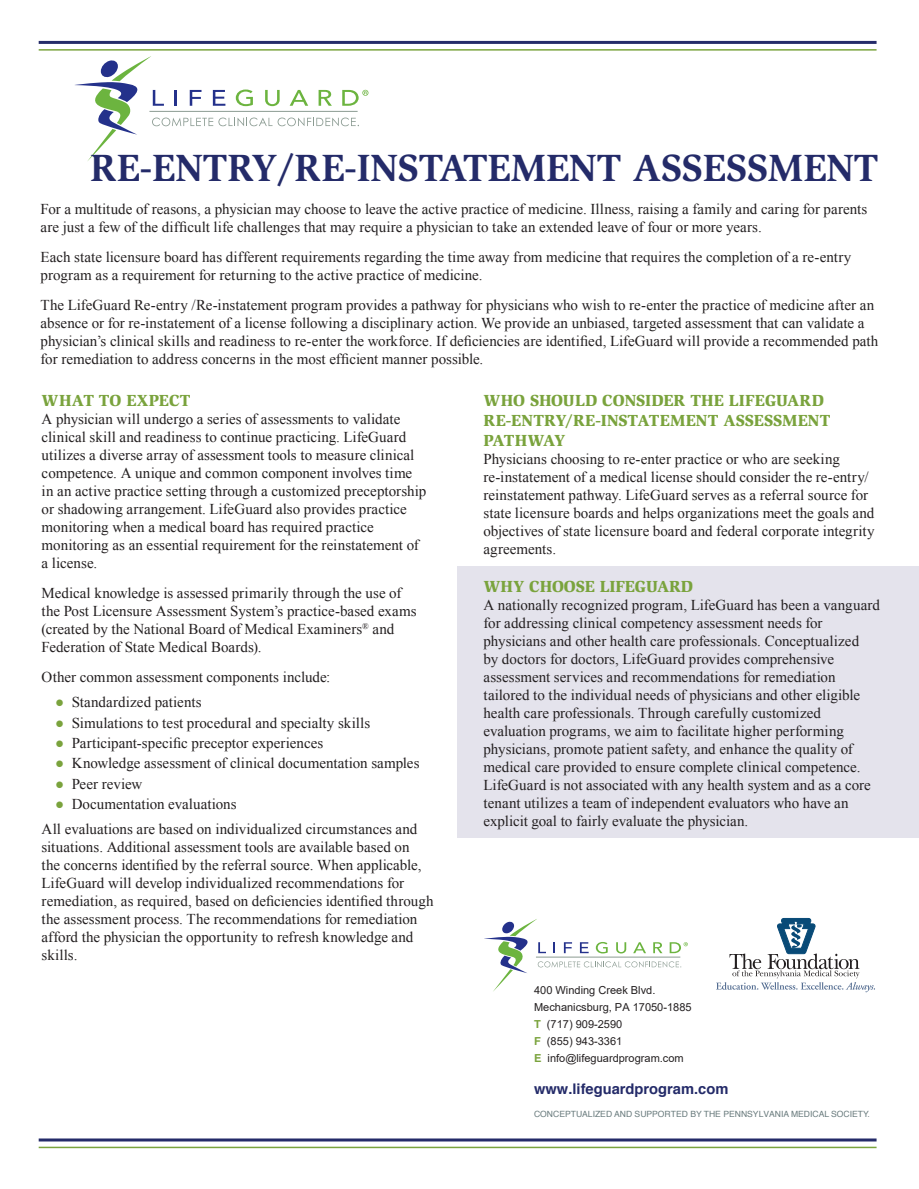
<style>
.page{position:relative;width:919px;height:1189px;background:#fff}
.page>*{position:absolute;margin:0;border:0;box-sizing:border-box;transform-origin:0 0}
.t1{font:700 39px "Slimbach";color:#242b69}
.t2{font:900 16.5px/19.8px "Slimbach";color:#7aa33d}
.t3{font:15px/18px "Times New Roman";color:#231f20}
.t4{font:700 14.7px "Helvetica";color:#242b69}
.t5{font:10.95px/17.1px "Arial";color:#231f20}
.t6{font:8.55px "Helvetica";color:#687a7c}
.s1{color:#7aa33d}
.s2{font-family:"Helvetica";font-weight:700;color:#7aa33d}
</style>
<div class="page">
<svg style="left:75px;top:56px;width:293px;height:105px"></svg>
<hr style="left:149px;top:111px;width:208px;height:1px;background:#8b9b92">
<svg style="left:716px;top:917px;width:158px;height:74px"></svg>
<svg style="left:484px;top:919px;width:203px;height:72px"></svg>
<hr style="left:535px;top:956px;width:145px;height:1px;background:#8b9b92">
<hr style="left:39px;top:41px;width:837px;height:3px;background:#242b69">
<hr style="left:39px;top:1138px;width:837px;height:3px;background:#242b69">
<hr style="left:39px;top:49px;width:837px;height:2px;background:#7aa33d">
<hr style="left:39px;top:1146px;width:837px;height:1px;background:#7aa33d">
<div style="left:457px;top:566px;width:461px;height:271px;background:#e4e3ec"></div>
<h1 class="t1" style="left:90px;top:144px;width:789px">RE-ENTRY/RE-INSTATEMENT ASSESSMENT</h1>
<p class="t3" style="left:41px;top:199px;width:827px">For a multitude of reasons, a physician may choose to leave the active practice of medicine. Illness, raising a family and caring for parents are just a few of the difficult life challenges that may require a physician to take an extended leave of four or more years.</p>
<p class="t3" style="left:41px;top:247px;width:812px">Each state licensure board has different requirements regarding the time away from medicine that requires the completion of a re-entry program as a requirement for returning to the active practice of medicine.</p>
<p class="t3" style="left:41px;top:295px;width:838px">The LifeGuard Re-entry /Re-instatement program provides a pathway for physicians who wish to re-enter the practice of medicine after an absence or for re-instatement of a license following a disciplinary action. We provide an unbiased, targeted assessment that can validate a physician’s clinical skills and readiness to re-enter the workforce. If deficiencies are identified, LifeGuard will provide a recommended path for remediation to address concerns in the most efficient manner possible.</p>
<p class="t2" style="left:42px;top:390px;width:150px">WHAT TO EXPECT</p>
<p class="t3" style="left:42px;top:409px;width:386px">A physician will undergo a series of assessments to validate clinical skill and readiness to continue practicing. LifeGuard utilizes a diverse array of assessment tools to measure clinical competence. A unique and common component involves time in an active practice setting through a customized preceptorship or shadowing arrangement. LifeGuard also provides practice monitoring when a medical board has required practice monitoring as an essential requirement for the reinstatement of a license.</p>
<p class="t3" style="left:42px;top:583px;width:376px">Medical knowledge is assessed primarily through the use of the Post Licensure Assessment System’s practice-based exams (created by the National Board of Medical Examiners<sup>®</sup> and Federation of State Medical Boards).</p>
<p class="t3" style="left:42px;top:667px;width:290px">Other common assessment components include:</p>
<p class="t3" style="left:55px;top:692px;width:148px"><span class="s1">●</span> Standardized patients</p>
<p class="t3" style="left:55px;top:713px;width:316px"><span class="s1">●</span> Simulations to test procedural and specialty skills</p>
<p class="t3" style="left:55px;top:733px;width:269px"><span class="s1">●</span> Participant-specific preceptor experiences</p>
<p class="t3" style="left:55px;top:754px;width:366px"><span class="s1">●</span> Knowledge assessment of clinical documentation samples</p>
<p class="t3" style="left:55px;top:774px;width:89px"><span class="s1">●</span> Peer review</p>
<p class="t3" style="left:42px;top:791px;width:377px;line-height:24.8px;text-indent:13px"><span class="s1">●</span> Documentation evaluations<br>All evaluations are based on individualized circumstances and</p>
<p class="t3" style="left:42px;top:837px;width:393px">situations. Additional assessment tools are available based on<br>the concerns identified by the referral source. When applicable, LifeGuard will develop individualized recommendations for remediation, as required, based on deficiencies identified through the assessment process. The recommendations for remediation afford the physician the opportunity to refresh knowledge and skills.</p>
<p class="t2" style="left:483px;top:390px;width:348px">WHO SHOULD CONSIDER THE LIFEGUARD<br>RE-ENTRY/RE-INSTATEMENT ASSESSMENT<br>PATHWAY</p>
<p class="t3" style="left:483px;top:449px;width:392px">Physicians choosing to re-enter practice or who are seeking re-instatement of a medical license should consider the re-entry/ reinstatement pathway. LifeGuard serves as a referral source for state licensure boards and helps organizations meet the goals and objectives of state licensure board and federal corporate integrity agreements.</p>
<p class="t2" style="left:483px;top:575px;width:211px">WHY CHOOSE LIFEGUARD</p>
<p class="t3" style="left:483px;top:595px;width:398px">A nationally recognized program, LifeGuard has been a vanguard for addressing clinical competency assessment needs for physicians and other health care professionals. Conceptualized<br>by doctors for doctors, LifeGuard provides comprehensive assessment services and recommendations for remediation tailored to the individual needs of physicians and other eligible health care professionals. Through carefully customized evaluation programs, we aim to facilitate higher performing physicians, promote patient safety, and enhance the quality of medical care provided to ensure complete clinical competence.<br>LifeGuard is not associated with any health system and as a core tenant utilizes a team of independent evaluators who have an explicit goal to fairly evaluate the physician.</p>
<p class="t5" style="left:534px;top:980px;width:159px">400 Winding Creek Blvd.<br>Mechanicsburg, PA 17050-1885<br><span class="s2">T</span> (717) 909-2590<br><span class="s2">F</span> (855) 943-3361<br><span class="s2">E</span> info@lifeguardprogram.com</p>
<p class="t4" style="left:534px;top:1076px;width:196px">www.lifeguardprogram.com</p>
<p class="t6" style="left:534px;top:1107px;width:337px">CONCEPTUALIZED AND SUPPORTED BY THE PENNSYLVANIA MEDICAL SOCIETY.</p>
</div>
